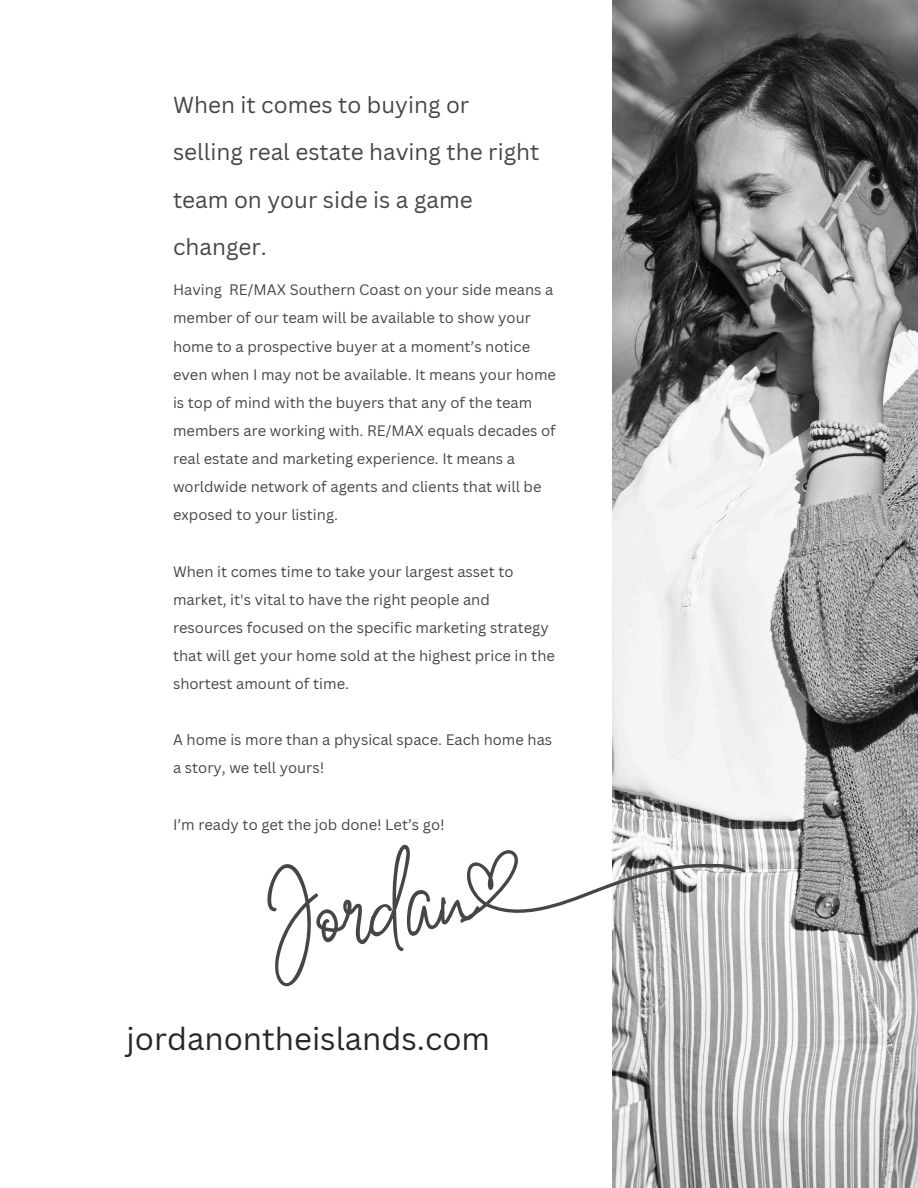
<style>
.page{position:relative;width:918px;height:1188px;background:#fff}
.page>*{position:absolute;margin:0;border:0;box-sizing:border-box;transform-origin:0 0}
.t1{font:81.3px "White Star";color:#464745}
.t2{font:31.05px "Canva Sans";color:#000}
.t3{font:22.5px/47.2px "Canva Sans";color:#464745}
.t4{font:14.7px/28.2px "Canva Sans";color:#464745}
</style>
<div class="page">
<img style="left:613px;top:0;width:305px;height:1188px">
<svg style="left:460px;top:820px;width:291px;height:113px"></svg>
<p class="t3" style="left:173px;top:81px;width:368px">When it comes to buying or selling real estate having the right team on your side is a game changer.</p>
<p class="t4" style="left:173px;top:275px;width:384px">Having RE/MAX Southern Coast on your side means a member of our team will be available to show your home to a prospective buyer at a moment’s notice even when I may not be available. It means your home is top of mind with the buyers that any of the team members are working with. RE/MAX equals decades of real estate and marketing experience. It means a worldwide network of agents and clients that will be exposed to your listing.</p>
<p class="t4" style="left:173px;top:557px;width:383px">When it comes time to take your largest asset to market, it's vital to have the right people and resources focused on the specific marketing strategy that will get your home sold at the highest price in the shortest amount of time.</p>
<p class="t4" style="left:173px;top:725px;width:381px">A home is more than a physical space. Each home has a story, we tell yours!</p>
<p class="t4" style="left:173px;top:810px;width:273px">I’m ready to get the job done! Let’s go!</p>
<p class="t1" style="left:263px;top:901px;width:213px;rotate:-7deg">Jordan</p>
<h2 class="t2" style="left:127px;top:1017px;width:365px">jordanontheislands.com</h2>
</div>
